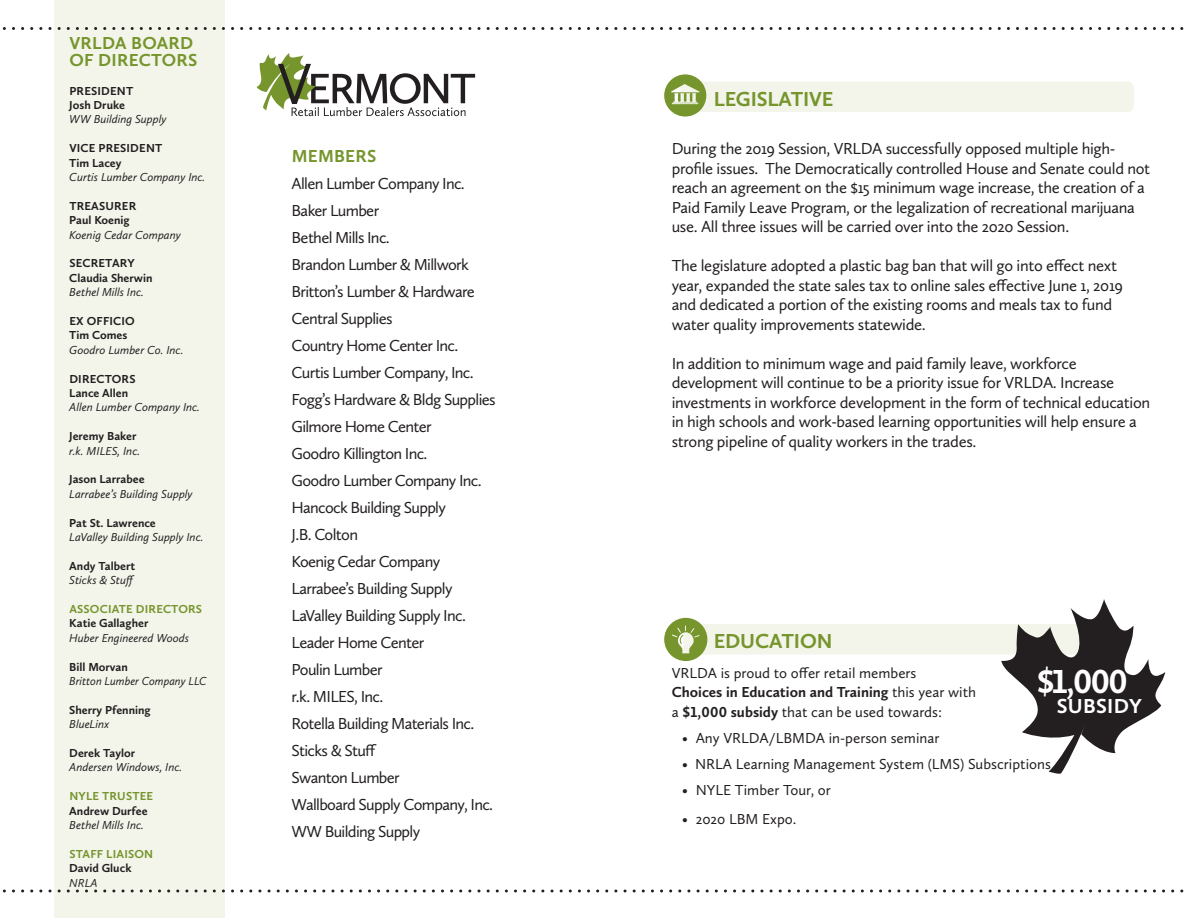
<style>
.page{position:relative;width:1188px;height:918px;background:#fff}
.page>*{position:absolute;margin:0;border:0;box-sizing:border-box;transform-origin:0 0}
.t1{font:700 34.5px "Calluna Sans";color:#fff}
.t2{font:700 21px "Calluna Sans";letter-spacing:-.005em;color:#76952c}
.t3{font:700 21px "Calluna Sans";letter-spacing:.015em;color:#fff}
.t4{font:700 18px "Calluna Sans";letter-spacing:.015em;color:#76952c}
.t5{font:16.5px/19.5px "Calluna Sans";letter-spacing:-.02em;color:#231f20}
.t6{font:16.5px "Calluna Sans";letter-spacing:-.04em;color:#231f20}
.t7{font:15px/19.5px "Calluna Sans";color:#231f20}
.Company{font:italic 12px "Calluna Sans";color:#231f20}
.BOD_Name{font:700 12px "Calluna Sans";color:#231f20}
.t8{font:700 12px "Calluna Sans";letter-spacing:.015em;color:#76952c}
.Company-2{font:italic 12px "Calluna Sans";color:#231f20;scale:.96 1}
.s1{font-weight:700}
</style>
<div class="page">
<div style="left:680px;top:82px;width:454px;height:30px;background:#f3f5eb;border-radius:7px"></div>
<div style="left:54px;top:0;width:171px;height:918px;background:#f3f5eb"></div>
<svg style="left:2px;top:27px;width:1182px;height:3px"></svg>
<svg style="left:2px;top:890px;width:1182px;height:2px"></svg>
<svg style="left:664px;top:74px;width:42px;height:43px"></svg>
<svg style="left:256px;top:53px;width:219px;height:63px"></svg>
<svg style="left:664px;top:599px;width:501px;height:175px"></svg>
<p class="t4" style="left:69px;top:32px;width:125px">VRLDA BOARD</p>
<p class="t4" style="left:69px;top:49px;width:130px">OF DIRECTORS</p>
<p class="BOD_Name" style="left:69px;top:83px;width:65px">PRESIDENT</p>
<p class="BOD_Name" style="left:69px;top:98px;width:57px">Josh Druke</p>
<p class="Company" style="left:69px;top:112px;width:99px">WW Building Supply</p>
<p class="BOD_Name" style="left:69px;top:141px;width:94px">VICE PRESIDENT</p>
<p class="BOD_Name" style="left:69px;top:155px;width:54px">Tim Lacey</p>
<p class="Company" style="left:69px;top:170px;width:138px">Curtis Lumber Company Inc.</p>
<p class="BOD_Name" style="left:69px;top:198px;width:68px">TREASURER</p>
<p class="BOD_Name" style="left:69px;top:213px;width:62px">Paul Koenig</p>
<p class="Company" style="left:69px;top:227px;width:113px">Koenig Cedar Company</p>
<p class="BOD_Name" style="left:69px;top:256px;width:67px">SECRETARY</p>
<p class="BOD_Name" style="left:69px;top:270px;width:85px">Claudia Sherwin</p>
<p class="Company" style="left:69px;top:285px;width:76px">Bethel Mills Inc.</p>
<p class="BOD_Name" style="left:69px;top:314px;width:67px">EX OFFICIO</p>
<p class="BOD_Name" style="left:69px;top:328px;width:60px">Tim Comes</p>
<p class="Company" style="left:69px;top:343px;width:116px">Goodro Lumber Co. Inc.</p>
<p class="BOD_Name" style="left:69px;top:371px;width:68px">DIRECTORS</p>
<p class="BOD_Name" style="left:69px;top:386px;width:60px">Lance Allen</p>
<p class="Company" style="left:69px;top:400px;width:132px">Allen Lumber Company Inc.</p>
<p class="BOD_Name" style="left:69px;top:429px;width:69px">Jeremy Baker</p>
<p class="Company" style="left:69px;top:443px;width:72px">r.k. MILES, Inc.</p>
<p class="BOD_Name" style="left:69px;top:472px;width:77px">Jason Larrabee</p>
<p class="Company" style="left:69px;top:487px;width:125px">Larrabee’s Building Supply</p>
<p class="BOD_Name" style="left:69px;top:515px;width:88px">Pat St. Lawrence</p>
<p class="Company" style="left:69px;top:530px;width:136px">LaValley Building Supply Inc.</p>
<p class="BOD_Name" style="left:69px;top:558px;width:67px">Andy Talbert</p>
<p class="Company" style="left:69px;top:573px;width:68px">Sticks &amp; Stuff</p>
<p class="t8" style="left:69px;top:602px;width:134px">ASSOCIATE DIRECTORS</p>
<p class="BOD_Name" style="left:69px;top:616px;width:81px">Katie Gallagher</p>
<p class="Company" style="left:69px;top:631px;width:121px">Huber Engineered Woods</p>
<p class="BOD_Name" style="left:69px;top:659px;width:60px">Bill Morvan</p>
<p class="Company-2" style="left:69px;top:674px;width:145px">Britton Lumber Company LLC</p>
<p class="BOD_Name" style="left:69px;top:702px;width:83px">Sherry Pfenning</p>
<p class="Company" style="left:69px;top:717px;width:41px">BlueLinx</p>
<p class="BOD_Name" style="left:69px;top:746px;width:67px">Derek Taylor</p>
<p class="Company" style="left:69px;top:760px;width:115px">Andersen Windows, Inc.</p>
<p class="t8" style="left:69px;top:789px;width:85px">NYLE TRUSTEE</p>
<p class="BOD_Name" style="left:69px;top:803px;width:80px">Andrew Durfee</p>
<p class="Company" style="left:69px;top:818px;width:76px">Bethel Mills Inc.</p>
<p class="t8" style="left:69px;top:846px;width:85px">STAFF LIAISON</p>
<p class="BOD_Name" style="left:69px;top:861px;width:64px">David Gluck</p>
<p class="Company" style="left:69px;top:875px;width:30px">NRLA</p>
<p class="t4" style="left:292px;top:145px;width:86px">MEMBERS</p>
<p class="t6" style="left:292px;top:173px;width:175px">Allen Lumber Company Inc.</p>
<p class="t6" style="left:292px;top:200px;width:89px">Baker Lumber</p>
<p class="t6" style="left:292px;top:227px;width:100px">Bethel Mills Inc.</p>
<p class="t6" style="left:292px;top:254px;width:179px">Brandon Lumber &amp; Millwork</p>
<p class="t6" style="left:292px;top:281px;width:185px">Britton’s Lumber &amp; Hardware</p>
<p class="t6" style="left:292px;top:308px;width:103px">Central Supplies</p>
<p class="t6" style="left:292px;top:335px;width:168px">Country Home Center Inc.</p>
<p class="t6" style="left:292px;top:362px;width:184px">Curtis Lumber Company, Inc.</p>
<p class="t6" style="left:292px;top:389px;width:206px">Fogg’s Hardware &amp; Bldg Supplies</p>
<p class="t6" style="left:292px;top:416px;width:142px">Gilmore Home Center</p>
<p class="t6" style="left:292px;top:443px;width:137px">Goodro Killington Inc.</p>
<p class="t6" style="left:292px;top:470px;width:192px">Goodro Lumber Company Inc.</p>
<p class="t6" style="left:292px;top:497px;width:156px">Hancock Building Supply</p>
<p class="t5" style="left:292px;top:524px;width:68px">J.B. Colton</p>
<p class="t6" style="left:292px;top:551px;width:150px">Koenig Cedar Company</p>
<p class="t6" style="left:292px;top:578px;width:162px">Larrabee’s Building Supply</p>
<p class="t6" style="left:292px;top:605px;width:176px">LaValley Building Supply Inc.</p>
<p class="t6" style="left:292px;top:632px;width:134px">Leader Home Center</p>
<p class="t6" style="left:292px;top:659px;width:93px">Poulin Lumber</p>
<p class="t6" style="left:292px;top:686px;width:93px">r.k. MILES, Inc.</p>
<p class="t6" style="left:292px;top:713px;width:184px">Rotella Building Materials Inc.</p>
<p class="t6" style="left:292px;top:740px;width:87px">Sticks &amp; Stuff</p>
<p class="t6" style="left:292px;top:767px;width:110px">Swanton Lumber</p>
<p class="t6" style="left:292px;top:794px;width:203px">Wallboard Supply Company, Inc.</p>
<p class="t6" style="left:292px;top:821px;width:130px">WW Building Supply</p>
<p class="t2" style="left:714px;top:86px;width:121px">LEGISLATIVE</p>
<p class="t5" style="left:672px;top:139px;width:480px">During the 2019 Session, VRLDA successfully opposed multiple high&shy;profile issues. The Democratically controlled House and Senate could not reach an agreement on the $15 minimum wage increase, the creation of a Paid Family Leave Program, or the legalization of recreational marijuana use. All three issues will be carried over into the 2020 Session.</p>
<p class="t5" style="left:672px;top:256px;width:453px">The legislature adopted a plastic bag ban that will go into effect next year, expanded the state sales tax to online sales effective June 1, 2019 and dedicated a portion of the existing rooms and meals tax to fund water quality improvements statewide.</p>
<p class="t5" style="left:672px;top:353px;width:480px">In addition to minimum wage and paid family leave, workforce development will continue to be a priority issue for VRLDA. Increase investments in workforce development in the form of technical education in high schools and work-based learning opportunities will help ensure a strong pipeline of quality workers in the trades.</p>
<p class="t2" style="left:714px;top:628px;width:120px">EDUCATION</p>
<p class="t7" style="left:672px;top:663px;width:306px">VRLDA is proud to offer retail members<br><span class="s1">Choices in Education and Training</span> this year with a <span class="s1">$1,000 subsidy</span> that can be used towards:</p>
<p class="t7" style="left:682px;top:728px;width:259px">• Any VRLDA/LBMDA in-person seminar</p>
<p class="t7" style="left:682px;top:754px;width:370px">• NRLA Learning Management System (LMS) Subscriptions</p>
<p class="t7" style="left:682px;top:780px;width:150px">• NYLE Timber Tour, or</p>
<p class="t7" style="left:682px;top:809px;width:116px">• 2020 LBM Expo.</p>
<p class="t1" style="left:1037px;top:660px;width:92px">$1,000</p>
<p class="t3" style="left:1057px;top:693px;width:86px">SUBSIDY</p>
</div>
